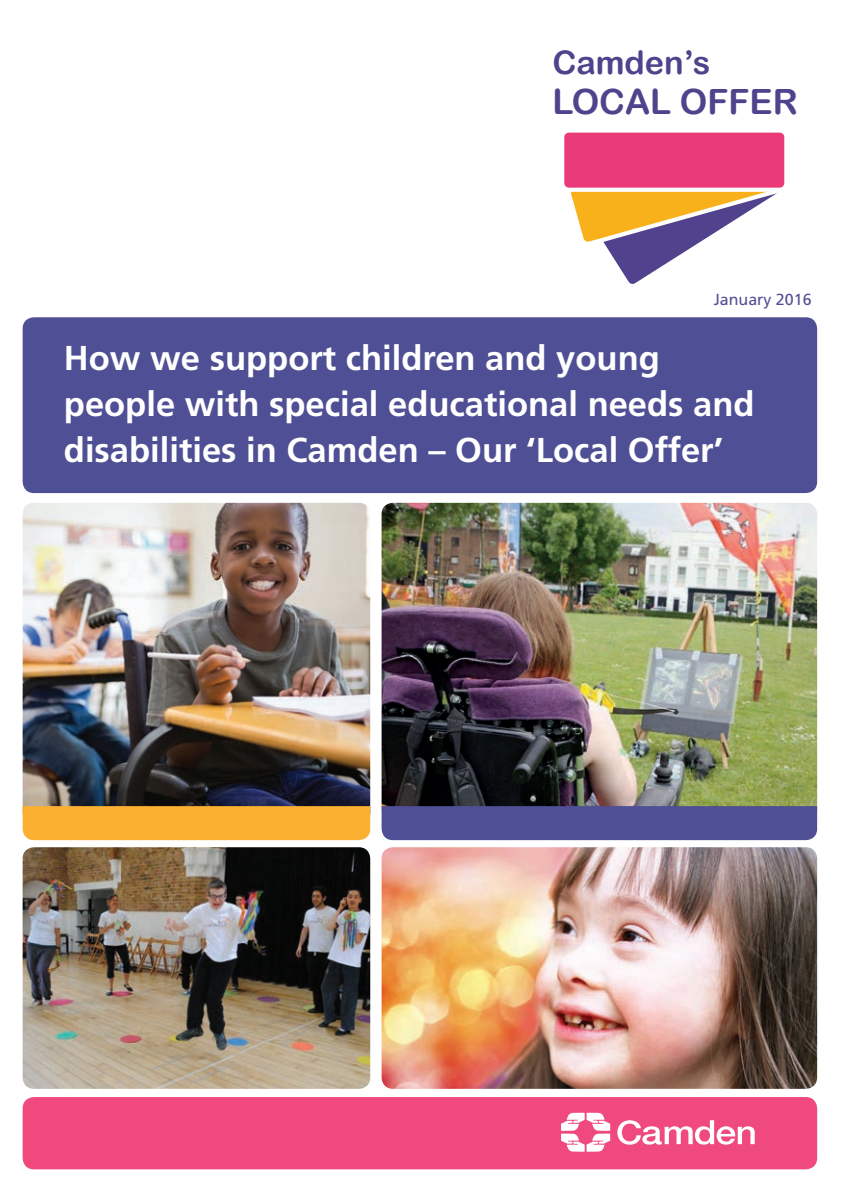
<style>
.page{position:relative;width:842px;height:1192px;background:#fff}
.page>*{position:absolute;margin:0;border:0;box-sizing:border-box;transform-origin:0 0}
.t1{font:34.8px "Arial Rounded MT Bold";color:#50428c}
.t2{font:700 34.4px/46px "Frutiger";color:#fff}
.t3{font:32.4px "Arial Rounded MT Bold";color:#50428c}
.t4{font:16px "Frutiger";color:#4f4f95}
</style>
<div class="page">
<img style="left:23px;top:503px;width:347px;height:303px">
<img style="left:23px;top:847px;width:347px;height:241px">
<img style="left:381px;top:847px;width:435px;height:241px">
<img style="left:381px;top:503px;width:435px;height:303px">
<div style="left:23px;top:1097px;width:793px;height:72px;background:#f0497e;border-radius:11px"></div>
<div style="left:23px;top:317px;width:793px;height:176px;background:#4f4f95;border-radius:11px"></div>
<svg style="left:571px;top:192px;width:208px;height:92px"></svg>
<div style="left:562px;top:131px;width:224px;height:59px;background:#ea3a78;border-radius:7px"></div>
<div style="left:560px;top:128px;width:228px;height:64px;border:4px solid #fff;border-radius:7px"></div>
<svg style="left:617px;top:1120px;width:137px;height:24px"></svg>
<svg style="left:561px;top:1112px;width:49px;height:39px"></svg>
<div style="left:23px;top:806px;width:347px;height:34px;background:#fbb031"></div>
<div style="left:381px;top:806px;width:435px;height:34px;background:#4f4f95"></div>
<p class="t3" style="left:552px;top:44px;width:159px">Camden’s</p>
<p class="t1" style="left:552px;top:81px;width:247px">LOCAL OFFER</p>
<p class="t4" style="left:713px;top:290px;width:99px">January 2016</p>
<p class="t2" style="left:64px;top:335px;width:691px">How we support children and young people with special educational needs and disabilities in Camden – Our ‘Local Offer’</p>
</div>
